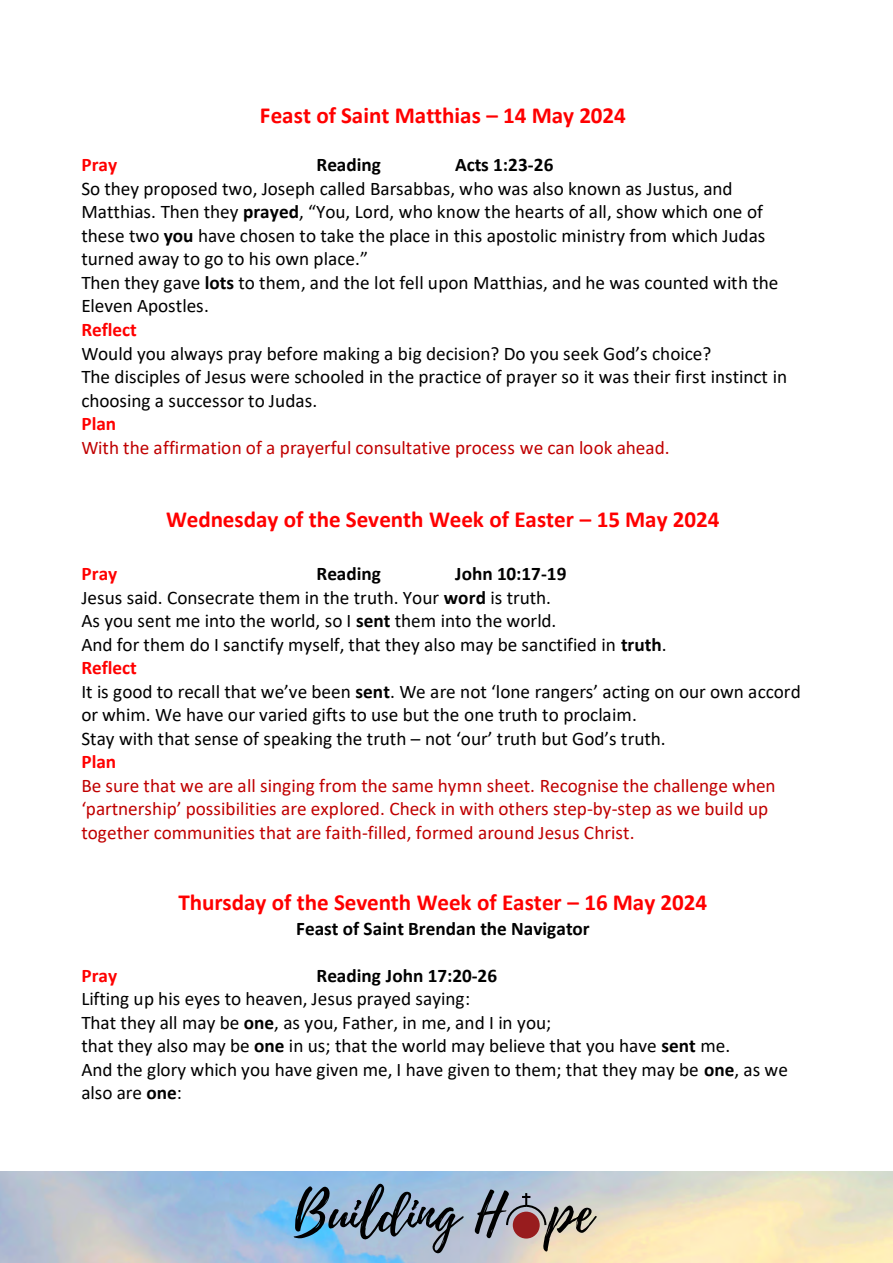
<style>
.page{position:relative;width:893px;height:1263px;background:#fff}
.page>*{position:absolute;margin:0;border:0;box-sizing:border-box;transform-origin:0 0}
.t1{font:700 23.1px "Calibri";letter-spacing:-.005em;color:#f00}
.t2{font:19.2px/23.5px "Calibri";color:#000}
.t3{font:19.2px/23.4px "Calibri";color:#c00000}
.t4{font:700 19.2px "Calibri";color:#000}
.t5{font:700 19.2px "Calibri";letter-spacing:.005em;color:#f00}
.s1{font-weight:700}
.s2{font-weight:700;color:#f00}
</style>
<div class="page">
<img style="left:0;top:1171px;width:893px;height:92px">
<svg style="left:293px;top:1183px;width:304px;height:71px;background:#919dac"></svg>
<p class="t1" style="left:260px;top:99px;width:367px">Feast of Saint Matthias – 14 May 2024</p>
<p class="t5" style="left:81px;top:151px;width:37px">Pray</p>
<p class="t4" style="left:317px;top:151px;width:66px">Reading</p>
<p class="t4" style="left:455px;top:151px;width:100px">Acts 1:23-26</p>
<p class="t2" style="left:81px;top:176px;width:699px">So they proposed two, Joseph called Barsabbas, who was also known as Justus, and Matthias. Then they <span class="s1">prayed</span>, “You, Lord, who know the hearts of all, show which one of these two <span class="s1">you</span> have chosen to take the place in this apostolic ministry from which Judas turned away to go to his own place.”<br>Then they gave <span class="s1">lots</span> to them, and the lot fell upon Matthias, and he was counted with the Eleven Apostles.</p>
<p class="t5" style="left:81px;top:316px;width:57px">Reflect</p>
<p class="t2" style="left:81px;top:341px;width:707px">Would you always pray before making a big decision? Do you seek God’s choice?<br>The disciples of Jesus were schooled in the practice of prayer so it was their first instinct in choosing a successor to Judas.</p>
<p class="t5" style="left:81px;top:410px;width:36px">Plan</p>
<p class="t3" style="left:81px;top:435px;width:590px">With the affirmation of a prayerful consultative process we can look ahead.</p>
<p class="t1" style="left:166px;top:503px;width:555px">Wednesday of the Seventh Week of Easter – 15 May 2024</p>
<p class="t2" style="left:81px;top:562px;width:721px;text-indent:374px"><span class="s1">John 10:17-19<br></span>Jesus said. Consecrate them in the truth. Your <span class="s1">word</span> is truth.<br>As you sent me into the world, so I <span class="s1">sent</span> them into the world.<br>And for them do I sanctify myself, that they also may be sanctified in <span class="s1">truth</span>.<br><span class="s2">Reflect<br></span>It is good to recall that we’ve been <span class="s1">sent</span>. We are not ‘lone rangers’ acting on our own accord or whim. We have our varied gifts to use but the one truth to proclaim.<br>Stay with that sense of speaking the truth – not ‘our’ truth but God’s truth.</p>
<p class="t5" style="left:81px;top:748px;width:36px">Plan</p>
<p class="t3" style="left:81px;top:773px;width:696px">Be sure that we are all singing from the same hymn sheet. Recognise the challenge when ‘partnership’ possibilities are explored. Check in with others step-by-step as we build up together communities that are faith-filled, formed around Jesus Christ.</p>
<p class="t5" style="left:81px;top:560px;width:38px">Pray</p>
<p class="t4" style="left:317px;top:560px;width:66px">Reading</p>
<p class="t1" style="left:178px;top:886px;width:530px">Thursday of the Seventh Week of Easter – 16 May 2024</p>
<p class="t4" style="left:296px;top:915px;width:295px">Feast of Saint Brendan the Navigator</p>
<p class="t5" style="left:81px;top:962px;width:37px">Pray</p>
<p class="t4" style="left:317px;top:962px;width:182px">Reading John 17:20-26</p>
<p class="t2" style="left:81px;top:986px;width:708px">Lifting up his eyes to heaven, Jesus prayed saying:<br>That they all may be <span class="s1">one</span>, as you, Father, in me, and I in you;<br>that they also may be <span class="s1">one</span> in us; that the world may believe that you have <span class="s1">sent</span> me.<br>And the glory which you have given me, I have given to them; that they may be <span class="s1">one</span>, as we also are <span class="s1">one</span>:</p>
</div>
